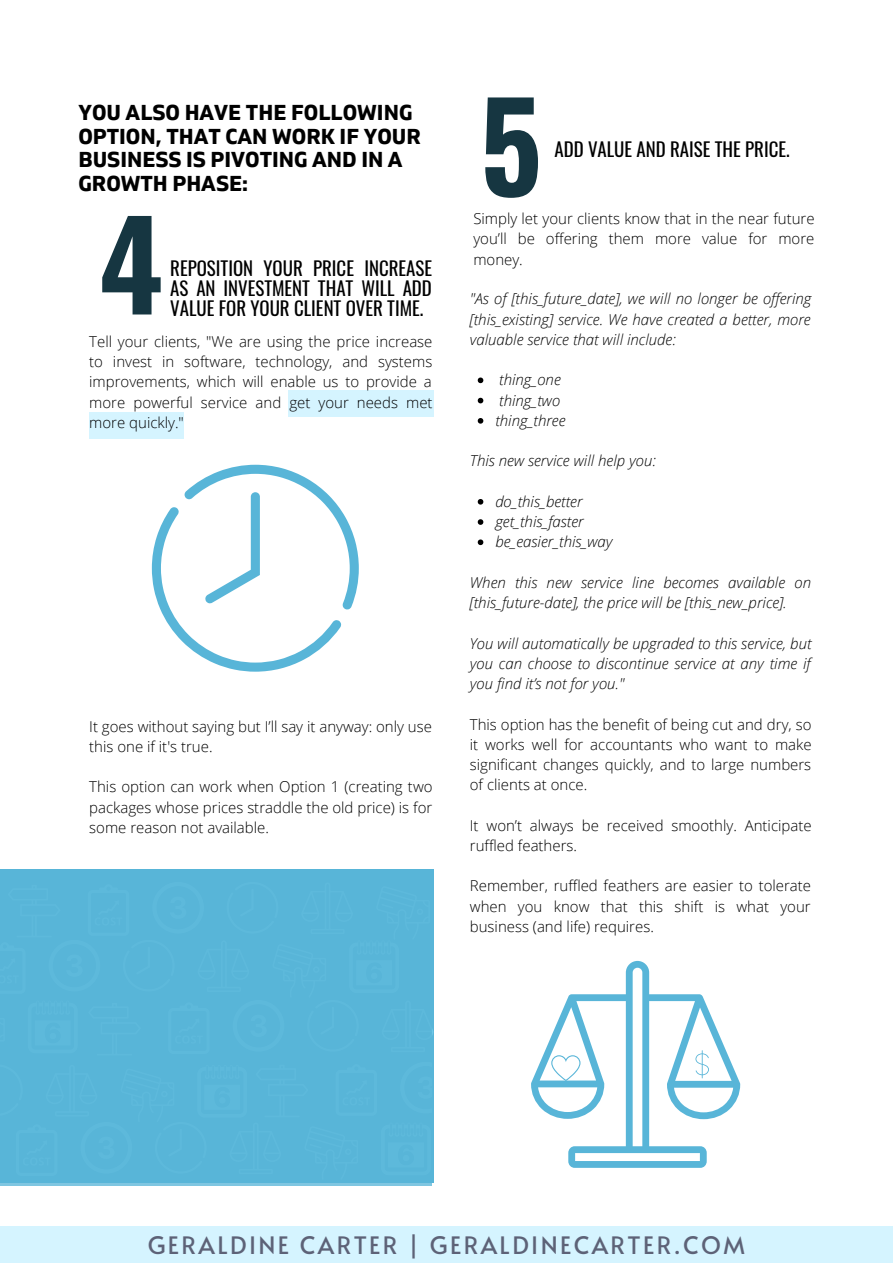
<style>
.page{position:relative;width:893px;height:1264px;background:#fff}
.page>*{position:absolute;margin:0;border:0;box-sizing:border-box;transform-origin:0 0}
.t1{font:700 121.65px "Oswald";color:#163641}
.t2{font:24px "Alata";letter-spacing:.1em;color:#5d6277}
.t3{font:700 21.6px/23.5px "Gilam";color:#000}
.t4{font:18.9px/20.2px "Oswald";color:#000;text-align:justify}
.t5{font:300 15px/20.2px "Open Sans";color:#000;text-align:justify}
.t6{font:italic 300 15px/20.2px "Open Sans";color:#000}
</style>
<div class="page">
<div style="left:0;top:1226px;width:892px;height:36px;background:#d5f4ff"></div>
<div style="left:288px;top:390px;width:145px;height:27px;background:#d5f4ff"></div>
<div style="left:89px;top:412px;width:95px;height:27px;background:#d5f4ff"></div>
<svg style="left:152px;top:465px;width:207px;height:206px"></svg>
<svg style="left:531px;top:960px;width:209px;height:207px"></svg>
<svg style="left:477px;top:377px;width:6px;height:6px"></svg>
<svg style="left:477px;top:398px;width:6px;height:5px"></svg>
<svg style="left:477px;top:418px;width:6px;height:5px"></svg>
<svg style="left:477px;top:499px;width:6px;height:5px"></svg>
<svg style="left:477px;top:519px;width:6px;height:6px"></svg>
<svg style="left:477px;top:539px;width:6px;height:6px"></svg>
<div style="left:0;top:871px;width:432px;height:314px;background:#58b5d8"></div>
<h3 class="t3" style="left:78px;top:102px;width:344px">YOU ALSO HAVE THE FOLLOWING<br>OPTION, THAT CAN WORK IF YOUR<br>BUSINESS IS PIVOTING AND IN A<br>GROWTH PHASE:</h3>
<h1 class="t1" style="left:99px;top:169px;width:65px">4</h1>
<p class="t4" style="left:170px;top:257px;width:263px">REPOSITION YOUR PRICE INCREASE AS AN INVESTMENT THAT WILL ADD VALUE FOR YOUR CLIENT OVER TIME.</p>
<p class="t5" style="left:89px;top:331px;width:345px">Tell your clients, "We are using the price increase to invest in software, technology, and systems improvements, which will enable us to provide a more powerful service and get your needs met more quickly."</p>
<p class="t5" style="left:89px;top:715px;width:344px">It goes without saying but I’ll say it anyway: only use this one if it's true.</p>
<p class="t5" style="left:89px;top:776px;width:345px">This option can work when Option 1 (creating two packages whose prices straddle the old price) is for some reason not available.</p>
<h1 class="t1" style="left:480px;top:51px;width:63px">5</h1>
<p class="t4" style="left:554px;top:138px;width:237px">ADD VALUE AND RAISE THE PRICE.</p>
<p class="t5" style="left:473px;top:208px;width:343px">Simply let your clients know that in the near future you’ll be offering them more value for more money.</p>
<p class="t6" style="left:470px;top:288px;width:343px;text-align:justify">"As of [this_future_date], we will no longer be offering [this_existing] service. We have created a better, more valuable service that will include:</p>
<p class="t6" style="left:495px;top:369px;width:72px">thing_one thing_two thing_three</p>
<p class="t6" style="left:470px;top:450px;width:188px">This new service will help you:</p>
<p class="t6" style="left:495px;top:491px;width:119px">do_this_better get_this_faster be_easier_this_way</p>
<p class="t6" style="left:470px;top:572px;width:342px">When this new service line becomes available on [this_future-date], the price will be [this_new_price].</p>
<p class="t6" style="left:470px;top:632px;width:343px;text-align:justify">You will automatically be upgraded to this service, but you can choose to discontinue service at any time if you find it’s not for you."</p>
<p class="t5" style="left:470px;top:713px;width:343px">This option has the benefit of being cut and dry, so it works well for accountants who want to make significant changes quickly, and to large numbers of clients at once.</p>
<p class="t5" style="left:470px;top:814px;width:343px">It won’t always be received smoothly. Anticipate ruffled feathers.</p>
<p class="t5" style="left:470px;top:875px;width:343px">Remember, ruffled feathers are easier to tolerate when you know that this shift is what your business (and life) requires.</p>
<h2 class="t2" style="left:148px;top:1227px;width:598px">GERALDINE CARTER | GERALDINECARTER.COM</h2>
</div>
